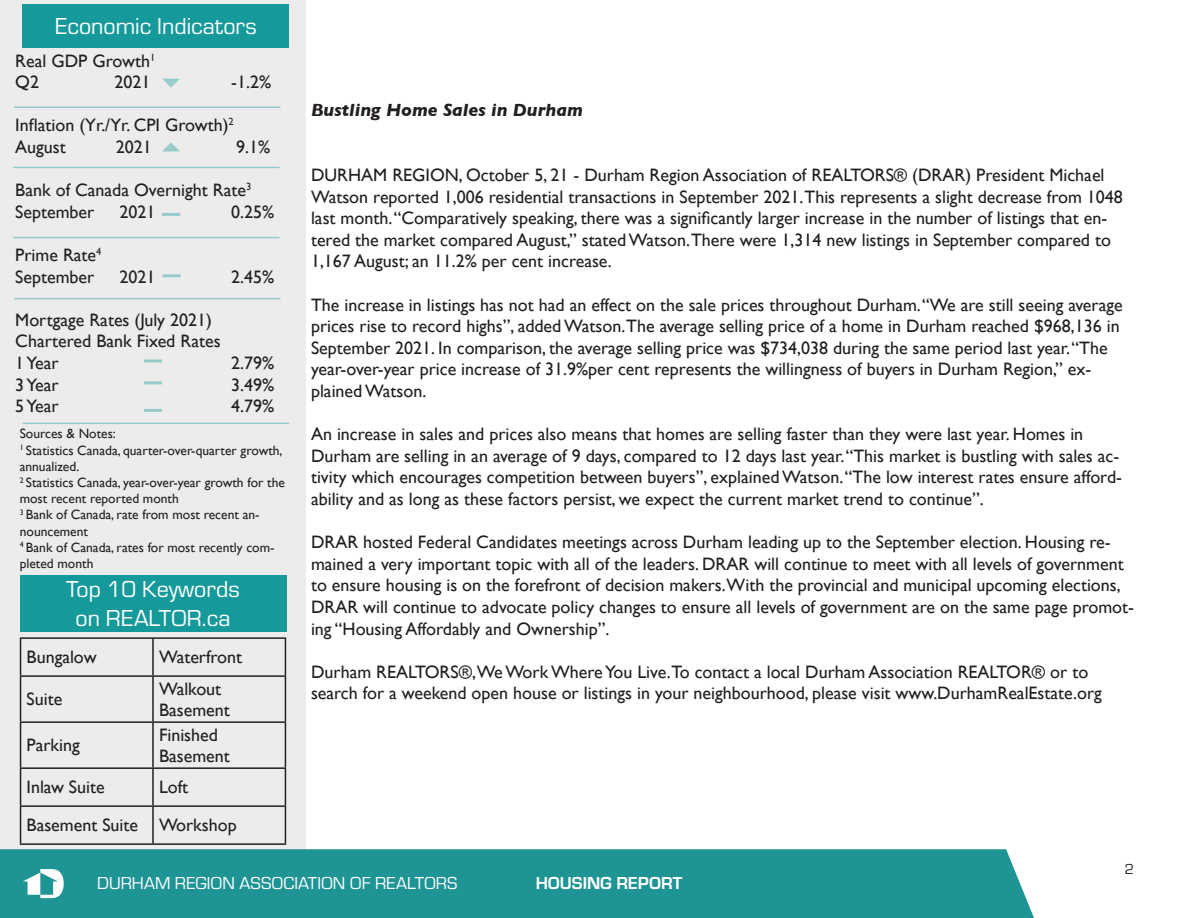
<style>
.page{position:relative;width:1188px;height:918px;background:#fff}
.page>*{position:absolute;margin:0;border:0;box-sizing:border-box;transform-origin:0 0}
.Titles{font:24px "Eurostile";color:#fff}
.t1{font:18px/21.6px "Gill Sans";color:#231f20}
.t2{font:18px "Eurostile";color:#fff}
.t3{font:italic 700 18px "Gill Sans";color:#231f20}
.t4{font:700 18px "Eurostile";color:#fff}
.t5{font:15px "Eurostile";color:#231f20}
.t6{font:13.5px/16.2px "Gill Sans";color:#231f20}
</style>
<div class="page">
<div style="left:0;top:849px;width:1034px;height:69px;background:#1f9495"></div>
<svg style="left:23px;top:869px;width:41px;height:29px"></svg>
<div style="left:0;top:0;width:306px;height:849px;background:#ececec"></div>
<div style="left:23px;top:4px;width:266px;height:44px;background:#16999a"></div>
<div style="left:20px;top:575px;width:266px;height:57px;background:#16999a"></div>
<hr style="left:20px;top:637px;width:133px;height:2px;background:#231f20">
<hr style="left:20px;top:639px;width:1px;height:36px;background:#231f20">
<hr style="left:153px;top:637px;width:133px;height:2px;background:#231f20">
<hr style="left:152px;top:639px;width:2px;height:36px;background:#231f20">
<hr style="left:285px;top:639px;width:1px;height:36px;background:#231f20">
<hr style="left:20px;top:675px;width:133px;height:2px;background:#231f20">
<hr style="left:20px;top:677px;width:1px;height:44px;background:#231f20">
<hr style="left:153px;top:675px;width:133px;height:2px;background:#231f20">
<hr style="left:152px;top:677px;width:2px;height:44px;background:#231f20">
<hr style="left:285px;top:677px;width:1px;height:44px;background:#231f20">
<hr style="left:20px;top:721px;width:133px;height:2px;background:#231f20">
<hr style="left:20px;top:723px;width:1px;height:44px;background:#231f20">
<hr style="left:153px;top:721px;width:133px;height:2px;background:#231f20">
<hr style="left:152px;top:723px;width:2px;height:44px;background:#231f20">
<hr style="left:285px;top:723px;width:1px;height:44px;background:#231f20">
<hr style="left:20px;top:767px;width:133px;height:2px;background:#231f20">
<hr style="left:20px;top:769px;width:1px;height:36px;background:#231f20">
<hr style="left:153px;top:767px;width:133px;height:2px;background:#231f20">
<hr style="left:152px;top:769px;width:2px;height:36px;background:#231f20">
<hr style="left:285px;top:769px;width:1px;height:36px;background:#231f20">
<hr style="left:20px;top:805px;width:133px;height:2px;background:#231f20">
<hr style="left:20px;top:807px;width:1px;height:36px;background:#231f20">
<hr style="left:153px;top:805px;width:133px;height:2px;background:#231f20">
<hr style="left:152px;top:807px;width:2px;height:36px;background:#231f20">
<hr style="left:285px;top:807px;width:1px;height:36px;background:#231f20">
<hr style="left:20px;top:843px;width:133px;height:2px;background:#231f20">
<hr style="left:153px;top:843px;width:133px;height:2px;background:#231f20">
<hr style="left:14px;top:106px;width:266px;height:2px;background:#16999a">
<hr style="left:13px;top:167px;width:267px;height:1px;background:#16999a">
<hr style="left:13px;top:237px;width:267px;height:1px;background:#16999a">
<hr style="left:14px;top:298px;width:266px;height:1px;background:#16999a">
<hr style="left:23px;top:423px;width:266px;height:1px;background:#16999a">
<hr style="left:144px;top:409px;width:18px;height:3px;background:#16999a">
<hr style="left:144px;top:381px;width:18px;height:3px;background:#16999a">
<hr style="left:162px;top:213px;width:18px;height:3px;background:#16999a">
<hr style="left:163px;top:274px;width:18px;height:3px;background:#16999a">
<hr style="left:144px;top:359px;width:18px;height:3px;background:#16999a">
<svg style="left:162px;top:78px;width:18px;height:10px"></svg>
<svg style="left:162px;top:143px;width:18px;height:9px"></svg>
<p class="Titles" style="left:55px;top:10px;width:204px">Economic Indicators</p>
<p class="t1" style="left:15px;top:50px;width:142px">Real GDP Growth<sup>1</sup></p>
<p class="t1" style="left:15px;top:71px;width:25px">Q2</p>
<p class="t1" style="left:114px;top:71px;width:37px">2021</p>
<p class="t1" style="left:231px;top:71px;width:41px">-1.2%</p>
<p class="t1" style="left:15px;top:114px;width:220px">Inflation (Yr./Yr. CPI Growth)<sup>2</sup></p>
<p class="t1" style="left:15px;top:136px;width:52px">August</p>
<p class="t1" style="left:116px;top:136px;width:37px">2021</p>
<p class="t1" style="left:236px;top:136px;width:36px">9.1%</p>
<p class="t1" style="left:15px;top:179px;width:237px">Bank of Canada Overnight Rate<sup>3</sup></p>
<p class="t1" style="left:15px;top:201px;width:81px">September</p>
<p class="t1" style="left:119px;top:201px;width:37px">2021</p>
<p class="t1" style="left:231px;top:201px;width:45px">0.25%</p>
<p class="t1" style="left:15px;top:244px;width:88px">Prime Rate<sup>4</sup></p>
<p class="t1" style="left:15px;top:266px;width:81px">September</p>
<p class="t1" style="left:119px;top:266px;width:37px">2021</p>
<p class="t1" style="left:231px;top:266px;width:45px">2.45%</p>
<p class="t1" style="left:15px;top:309px;width:198px">Mortgage Rates (July 2021)</p>
<p class="t1" style="left:15px;top:330px;width:207px">Chartered Bank Fixed Rates</p>
<p class="t1" style="left:15px;top:352px;width:45px">1 Year</p>
<p class="t1" style="left:231px;top:352px;width:45px">2.79%</p>
<p class="t1" style="left:15px;top:374px;width:45px">3 Year</p>
<p class="t1" style="left:231px;top:374px;width:45px">3.49%</p>
<p class="t1" style="left:15px;top:395px;width:45px">5 Year</p>
<p class="t1" style="left:231px;top:395px;width:45px">4.79%</p>
<p class="t6" style="left:20px;top:426px;width:98px">Sources &amp; Notes:</p>
<p class="t6" style="left:20px;top:442px;width:264px"><sup>1</sup> Statistics Canada, quarter-over-quarter growth, annualized.</p>
<p class="t6" style="left:20px;top:474px;width:267px"><sup>2</sup> Statistics Canada, year-over-year growth for the most recent reported month</p>
<p class="t6" style="left:20px;top:507px;width:241px"><sup>3</sup> Bank of Canada, rate from most recent an&shy;nouncement</p>
<p class="t6" style="left:20px;top:539px;width:256px"><sup>4</sup> Bank of Canada, rates for most recently com&shy;pleted month</p>
<p class="Titles" style="left:66px;top:573px;width:175px">Top 10 Keywords</p>
<p class="Titles" style="left:76px;top:602px;width:156px">on REALTOR.ca</p>
<p class="t1" style="left:27px;top:646px;width:72px">Bungalow</p>
<p class="t1" style="left:159px;top:646px;width:85px">Waterfront</p>
<p class="t1" style="left:27px;top:688px;width:37px">Suite</p>
<p class="t1" style="left:159px;top:677px;width:64px">Walkout</p>
<p class="t1" style="left:159px;top:699px;width:72px">Basement</p>
<p class="t1" style="left:27px;top:734px;width:55px">Parking</p>
<p class="t1" style="left:159px;top:724px;width:61px">Finished</p>
<p class="t1" style="left:159px;top:745px;width:72px">Basement</p>
<p class="t1" style="left:27px;top:776px;width:80px">Inlaw Suite</p>
<p class="t1" style="left:159px;top:776px;width:31px">Loft</p>
<p class="t1" style="left:27px;top:814px;width:113px">Basement Suite</p>
<p class="t1" style="left:159px;top:814px;width:79px">Workshop</p>
<p class="t3" style="left:311px;top:100px;width:273px">Bustling Home Sales in Durham</p>
<p class="t1" style="left:311px;top:164px;width:813px">DURHAM REGION, October 5, 21 - Durham Region Association of REALTORS® (DRAR) President Michael Watson reported 1,006 residential transactions in September 2021.This represents a slight decrease from 1048 last month. “Comparatively speaking, there was a significantly larger increase in the number of listings that en&shy;tered the market compared August,” stated Watson.There were 1,314 new listings in September compared to 1,167 August; an 11.2% per cent increase.</p>
<p class="t1" style="left:311px;top:294px;width:813px">The increase in listings has not had an effect on the sale prices throughout Durham. “We are still seeing average prices rise to record highs”, added Watson.The average selling price of a home in Durham reached $968,136 in September 2021. In comparison, the average selling price was $734,038 during the same period last year. “The year-over-year price increase of 31.9%per cent represents the willingness of buyers in Durham Region,” ex&shy;plained Watson.</p>
<p class="t1" style="left:311px;top:423px;width:813px">An increase in sales and prices also means that homes are selling faster than they were last year. Homes in Durham are selling in an average of 9 days, compared to 12 days last year. “This market is bustling with sales ac&shy;tivity which encourages competition between buyers”, explained Watson. “The low interest rates ensure afford&shy;ability and as long as these factors persist, we expect the current market trend to continue”.</p>
<p class="t1" style="left:311px;top:531px;width:824px">DRAR hosted Federal Candidates meetings across Durham leading up to the September election. Housing re&shy;mained a very important topic with all of the leaders. DRAR will continue to meet with all levels of government to ensure housing is on the forefront of decision makers.With the provincial and municipal upcoming elections, DRAR will continue to advocate policy changes to ensure all levels of government are on the same page promot&shy;ing “Housing Affordably and Ownership”.</p>
<p class="t1" style="left:311px;top:661px;width:792px">Durham REALTORS®,We Work Where You Live.To contact a local Durham Association REALTOR® or to search for a weekend open house or listings in your neighbourhood, please visit www.DurhamRealEstate.org</p>
<p class="t5" style="left:1125px;top:859px;width:11px">2</p>
<p class="t2" style="left:97px;top:871px;width:362px">DURHAM REGION ASSOCIATION OF REALTORS</p>
<p class="t4" style="left:536px;top:870px;width:148px">HOUSING REPORT</p>
</div>
